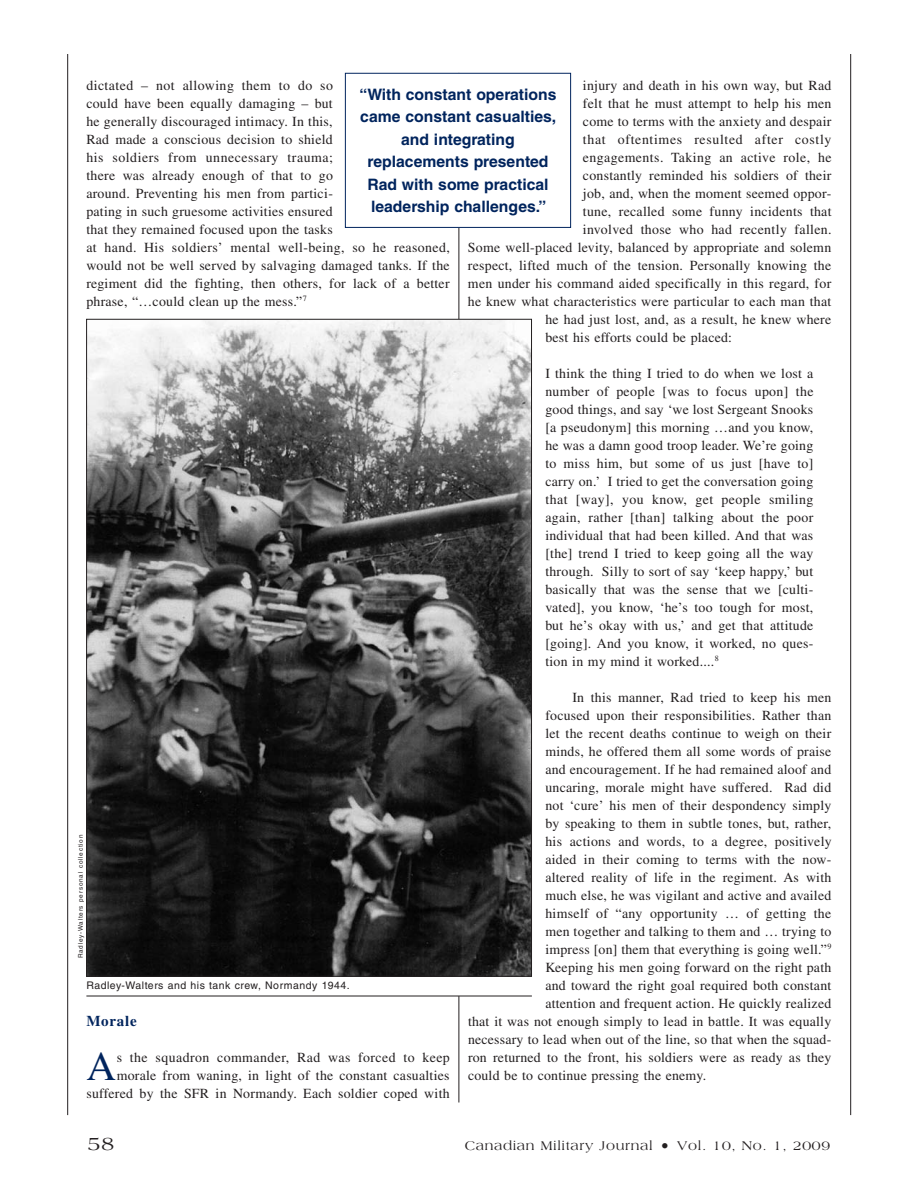
<style>
.page{position:relative;width:918px;height:1188px;background:#fff}
.page>*{position:absolute;margin:0;border:0;box-sizing:border-box;transform-origin:0 0}
.t1{font:41.1px "Times LT Std";color:#00245d}
.t2{font:19.5px "Americana Std";color:#231f20}
.t3{font:700 15.75px/22.5px "Helvetica LT Std";color:#00245d;text-align:center}
.t4{font:700 15px "Times LT Std";letter-spacing:.05em;color:#00245d}
.t5{font:13.8px/18px "Times LT Std";letter-spacing:.015em;color:#231f20}
.t6{font:13.8px "Times LT Std";letter-spacing:.045em;color:#231f20}
.t7{font:13.5px "Americana Std";letter-spacing:.05em;color:#231f20}
.t8{font:10.5px "Helvetica LT Std";letter-spacing:.05em;color:#231f20}
.t9{font:6.3px "Helvetica LT Std";letter-spacing:.125em;color:#231f20}
.s1{font-size:16.5px}
</style>
<div class="page">
<hr style="left:850px;top:54px;width:1px;height:1061px;background:#231f20">
<hr style="left:67px;top:54px;width:1px;height:1061px;background:#231f20">
<hr style="left:459px;top:73px;width:1px;height:257px;background:#231f20">
<hr style="left:459px;top:996px;width:1px;height:106px;background:#231f20">
<hr style="left:86px;top:996px;width:446px;height:1px;background:#231f20">
<img style="left:88px;top:321px;width:442px;height:654px">
<div style="left:345px;top:73px;width:226px;height:154px;background:#fff"></div>
<div style="left:345px;top:73px;width:226px;height:155px;border:1px solid #00245d"></div>
<p class="t5" style="left:583px;top:76px;width:250px">injury and death in his own way, but Rad</p>
<p class="t5" style="left:583px;top:94px;width:250px">felt that he must attempt to help his men</p>
<p class="t5" style="left:583px;top:112px;width:250px">come to terms with the anxiety and despair</p>
<p class="t6" style="left:583px;top:132px;width:250px">that oftentimes resulted after costly</p>
<p class="t5" style="left:583px;top:148px;width:250px">engagements. Taking an active role, he</p>
<p class="t5" style="left:583px;top:166px;width:250px">constantly reminded his soldiers of their</p>
<p class="t5" style="left:583px;top:184px;width:250px">job, and, when the moment seemed oppor-</p>
<p class="t5" style="left:583px;top:202px;width:250px">tune, recalled some funny incidents that</p>
<p class="t5" style="left:583px;top:220px;width:250px">involved those who had recently fallen.</p>
<p class="t5" style="left:468px;top:238px;width:365px">Some well-placed levity, balanced by appropriate and solemn</p>
<p class="t5" style="left:468px;top:256px;width:365px">respect, lifted much of the tension. Personally knowing the</p>
<p class="t5" style="left:468px;top:274px;width:365px">men under his command aided specifically in this regard, for</p>
<p class="t5" style="left:468px;top:292px;width:365px">he knew what characteristics were particular to each man that</p>
<p class="t5" style="left:545px;top:310px;width:287px">he had just lost, and, as a result, he knew where</p>
<p class="t5" style="left:545px;top:328px;width:188px">best his efforts could be placed:</p>
<p class="t5" style="left:545px;top:364px;width:270px;text-align:justify">I think the thing I tried to do when we lost a number of people [was to focus upon] the good things, and say ‘we lost Sergeant Snooks [a pseudonym] this morning …and you know, he was a damn good troop leader. We’re going to miss him, but some of us just [have to] carry on.’ I tried to get the conversation going that [way], you know, get people smiling again, rather [than] talking about the poor individual that had been killed. And that was [the] trend I tried to keep going all the way through. Silly to sort of say ‘keep happy,’ but basically that was the sense that we [culti&shy;vated], you know, ‘he’s too tough for most, but he’s okay with us,’ and get that attitude [going]. And you know, it worked, no ques&shy;tion in my mind it worked....<sup>8</sup></p>
<p class="t5" style="left:572px;top:688px;width:261px">In this manner, Rad tried to keep his men</p>
<p class="t5" style="left:545px;top:706px;width:287px">focused upon their responsibilities. Rather than</p>
<p class="t5" style="left:545px;top:724px;width:287px">let the recent deaths continue to weigh on their</p>
<p class="t5" style="left:545px;top:742px;width:287px">minds, he offered them all some words of praise</p>
<p class="t5" style="left:545px;top:760px;width:287px">and encouragement. If he had remained aloof and</p>
<p class="t5" style="left:545px;top:778px;width:287px">uncaring, morale might have suffered. Rad did</p>
<p class="t5" style="left:545px;top:796px;width:287px">not ‘cure’ his men of their despondency simply</p>
<p class="t5" style="left:545px;top:814px;width:287px">by speaking to them in subtle tones, but, rather,</p>
<p class="t5" style="left:545px;top:832px;width:288px">his actions and words, to a degree, positively</p>
<p class="t5" style="left:545px;top:850px;width:288px">aided in their coming to terms with the now-</p>
<p class="t5" style="left:545px;top:868px;width:287px">altered reality of life in the regiment. As with</p>
<p class="t5" style="left:545px;top:886px;width:287px">much else, he was vigilant and active and availed</p>
<p class="t5" style="left:545px;top:904px;width:287px">himself of “any opportunity … of getting the</p>
<p class="t5" style="left:545px;top:922px;width:287px">men together and talking to them and … trying to</p>
<p class="t5" style="left:545px;top:940px;width:288px">impress [on] them that everything is going well.”<sup>9</sup></p>
<p class="t5" style="left:545px;top:958px;width:287px">Keeping his men going forward on the right path</p>
<p class="t5" style="left:545px;top:976px;width:287px">and toward the right goal required both constant</p>
<p class="t5" style="left:545px;top:994px;width:287px">attention and frequent action. He quickly realized</p>
<p class="t5" style="left:468px;top:1012px;width:365px">that it was not enough simply to lead in battle. It was equally</p>
<p class="t5" style="left:468px;top:1030px;width:365px">necessary to lead when out of the line, so that when the squad-</p>
<p class="t5" style="left:468px;top:1048px;width:365px">ron returned to the front, his soldiers were as ready as they</p>
<p class="t5" style="left:468px;top:1066px;width:240px">could be to continue pressing the enemy.</p>
<p class="t5" style="left:86px;top:76px;width:365px">dictated – not allowing them to do so<br>could have been equally damaging – but<br>he generally discouraged intimacy. In this,<br>Rad made a conscious decision to shield<br>his soldiers from unnecessary trauma;<br>there was already enough of that to go<br>around. Preventing his men from partici-<br>pating in such gruesome activities ensured<br>that they remained focused upon the tasks<br>at hand. His soldiers’ mental well-being, so he reasoned, would not be well served by salvaging damaged tanks. If the regiment did the fighting, then others, for lack of a better phrase, “…could clean up the mess.”<sup>7</sup></p>
<p class="t3" style="left:359px;top:83px;width:199px">“With constant operations came constant casualties, and integrating replacements presented<br>Rad with some practical leadership challenges.”</p>
<p class="t9" style="left:77px;top:958px;width:125px;rotate:-90deg">Radley-Walters personal collection</p>
<p class="t8" style="left:86px;top:979px;width:265px">Radley-Walters and his tank crew, Normandy 1944.</p>
<p class="t4" style="left:86px;top:1012px;width:52px">Morale</p>
<h1 class="t1" style="left:86px;top:1043px;width:31px">A</h1>
<p class="t5" style="left:86px;top:1048px;width:365px;text-align:right">s the squadron commander, Rad was forced to keep morale from waning, in light of the constant casualties suffered by the SFR in Normandy. Each soldier coped with</p>
<h2 class="t2" style="left:88px;top:1132px;width:28px">58</h2>
<p class="t7" style="left:465px;top:1138px;width:367px">Canadian Military Journal <span class="s1">•</span> Vol. 10, No. 1, 2009</p>
</div>
